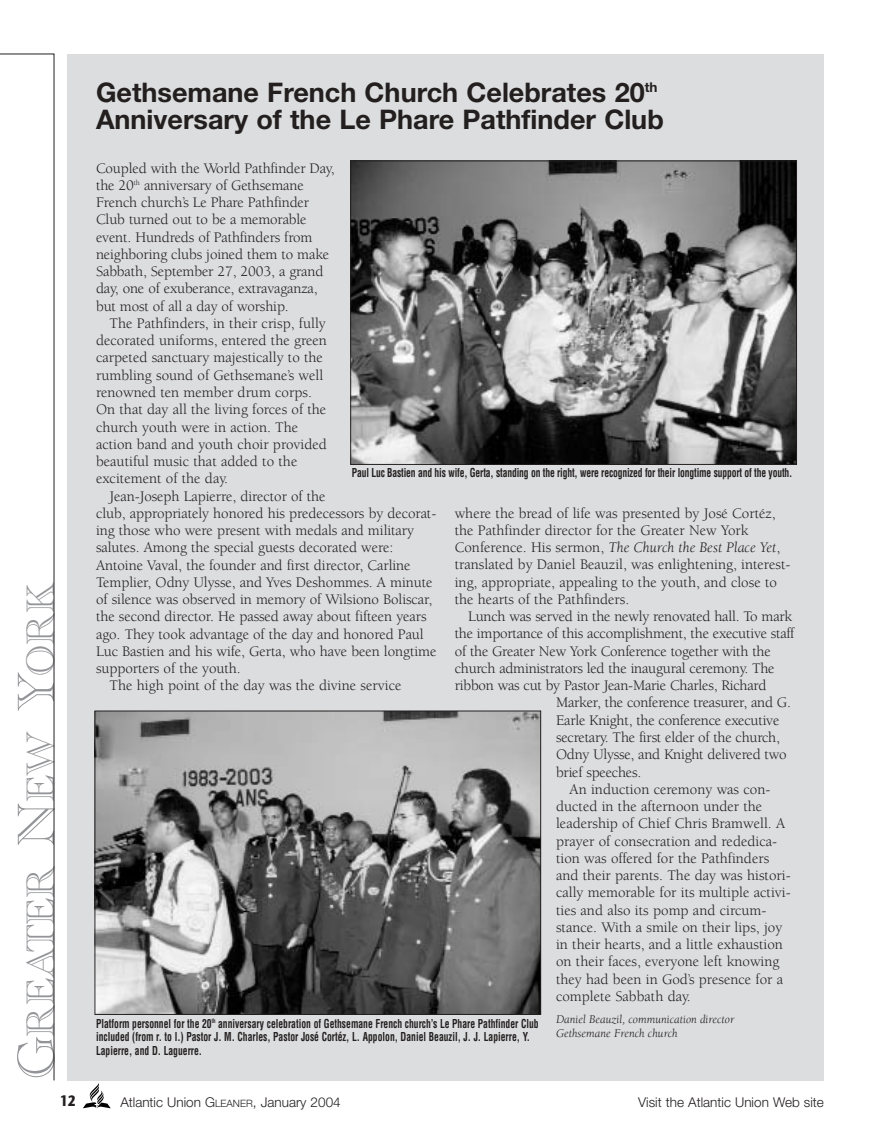
<style>
.page{position:relative;width:878px;height:1148px;background:#fff}
.page>*{position:absolute;margin:0;border:0;box-sizing:border-box;transform-origin:0 0}
.t1{font:40.5px "Academy Engraved Plain";color:#939497}
.t2{font:700 27px/27px "Helvetica Neue";color:#231f1f}
.t3{font:15px/17.2px "Berkeley";letter-spacing:-.005em;color:#231f1f}
.t4{font:700 15px "Stone Sans";color:#231f1f;scale:.8 1}
.t5{font:300 13.5px "Helvetica Neue";color:#231f1f}
.t6{font:700 condensed 12px/13.5px "Helvetica";color:#231f1f;scale:.8 1}
.t7{font:italic 12px/13.5px "Berkeley";color:#231f1f}
.s1{font-size:54px}
.s2{font-style:italic}
.s3{font-size:10.2px}
</style>
<div class="page">
<div style="left:68px;top:54px;width:756px;height:1026px;background:#dcdddf"></div>
<svg style="left:83px;top:1083px;width:28px;height:25px"></svg>
<svg style="left:1px;top:53px;width:54px;height:1028px"></svg>
<img style="left:96px;top:712px;width:443px;height:300px">
<div style="left:94px;top:710px;width:447px;height:304px;border:1px solid #231f1f"></div>
<img style="left:352px;top:162px;width:442px;height:301px">
<div style="left:350px;top:160px;width:446px;height:305px;border:1px solid #231f1f"></div>
<h1 class="t1" style="left:26px;top:1078px;width:498px;rotate:-90deg"><span class="s1">G</span>REATER <span class="s1">N</span>EW <span class="s1">Y</span>ORK</h1>
<h2 class="t2" style="left:96px;top:81px;width:569px">Gethsemane French Church Celebrates 20<sup>th<br></sup>Anniversary of the Le Phare Pathfinder Club</h2>
<p class="t3" style="left:96px;top:161px;width:240px">Coupled with the World Pathfinder Day, the 20<sup>th</sup> anniversary of Gethsemane French church’s Le Phare Pathfinder Club turned out to be a memorable event. Hundreds of Pathfinders from neighboring clubs joined them to make Sabbath, September 27, 2003, a grand day, one of exuberance, extravaganza, but most of all a day of worship.</p>
<p class="t3" style="left:96px;top:316px;width:232px;text-indent:14px">The Pathfinders, in their crisp, fully decorated uniforms, entered the green carpeted sanctuary majestically to the rumbling sound of Gethsemane’s well renowned ten member drum corps.<br>On that day all the living forces of the church youth were in action. The action band and youth choir provided beautiful music that added to the excitement of the day.</p>
<p class="t3" style="left:110px;top:488px;width:217px">Jean-Joseph Lapierre, director of the</p>
<p class="t3" style="left:96px;top:506px;width:342px">club, appropriately honored his predecessors by decorat-</p>
<p class="t3" style="left:96px;top:523px;width:320px">ing those who were present with medals and military</p>
<p class="t3" style="left:96px;top:540px;width:299px">salutes. Among the special guests decorated were:</p>
<p class="t3" style="left:96px;top:557px;width:316px">Antoine Vaval, the founder and first director, Carline</p>
<p class="t3" style="left:96px;top:575px;width:338px">Templier, Odny Ulysse, and Yves Deshommes. A minute</p>
<p class="t3" style="left:96px;top:592px;width:338px">of silence was observed in memory of Wilsiono Boliscar,</p>
<p class="t3" style="left:96px;top:609px;width:332px">the second director. He passed away about fifteen years</p>
<p class="t3" style="left:96px;top:626px;width:329px">ago. They took advantage of the day and honored Paul</p>
<p class="t3" style="left:96px;top:644px;width:342px">Luc Bastien and his wife, Gerta, who have been longtime</p>
<p class="t3" style="left:96px;top:661px;width:146px">supporters of the youth.</p>
<p class="t3" style="left:110px;top:678px;width:293px">The high point of the day was the divine service</p>
<p class="t6" style="left:352px;top:467px;width:552px">Paul Luc Bastien and his wife, Gerta, standing on the right, were recognized for their longtime support of the youth.</p>
<p class="t3" style="left:454px;top:505px;width:337px">where the bread of life was presented by José Cortéz, the Pathfinder director for the Greater New York Conference. His sermon, <span class="s2">The Church the Best Place Yet</span>, translated by Daniel Beauzil, was enlightening, interest&shy;ing, appropriate, appealing to the youth, and close to the hearts of the Pathfinders.</p>
<p class="t3" style="left:468px;top:609px;width:325px">Lunch was served in the newly renovated hall. To mark</p>
<p class="t3" style="left:454px;top:626px;width:341px">the importance of this accomplishment, the executive staff</p>
<p class="t3" style="left:454px;top:643px;width:317px">of the Greater New York Conference together with the</p>
<p class="t3" style="left:454px;top:661px;width:321px">church administrators led the inaugural ceremony. The</p>
<p class="t3" style="left:454px;top:678px;width:313px">ribbon was cut by Pastor Jean-Marie Charles, Richard</p>
<p class="t3" style="left:556px;top:695px;width:236px">Marker, the conference treasurer, and G.</p>
<p class="t3" style="left:556px;top:712px;width:225px">Earle Knight, the conference executive</p>
<p class="t3" style="left:556px;top:730px;width:225px">secretary. The first elder of the church,</p>
<p class="t3" style="left:556px;top:747px;width:232px">Odny Ulysse, and Knight delivered two</p>
<p class="t3" style="left:556px;top:764px;width:87px">brief speeches.</p>
<p class="t3" style="left:569px;top:781px;width:202px">An induction ceremony was con-</p>
<p class="t3" style="left:556px;top:799px;width:208px">ducted in the afternoon under the</p>
<p class="t3" style="left:556px;top:816px;width:231px">leadership of Chief Chris Bramwell. A</p>
<p class="t3" style="left:556px;top:833px;width:223px">prayer of consecration and rededica-</p>
<p class="t3" style="left:556px;top:850px;width:215px">tion was offered for the Pathfinders</p>
<p class="t3" style="left:556px;top:868px;width:236px">and their parents. The day was histori-</p>
<p class="t3" style="left:556px;top:885px;width:236px">cally memorable for its multiple activi-</p>
<p class="t3" style="left:556px;top:902px;width:212px">ties and also its pomp and circum-</p>
<p class="t3" style="left:556px;top:919px;width:228px">stance. With a smile on their lips, joy</p>
<p class="t3" style="left:556px;top:937px;width:228px">in their hearts, and a little exhaustion</p>
<p class="t3" style="left:556px;top:954px;width:225px">on their faces, everyone left knowing</p>
<p class="t3" style="left:556px;top:971px;width:228px">they had been in God’s presence for a</p>
<p class="t3" style="left:556px;top:988px;width:136px">complete Sabbath day.</p>
<p class="t7" style="left:556px;top:1013px;width:180px">Daniel Beauzil, communication director<br>Gethsemane French church</p>
<p class="t6" style="left:96px;top:1017px;width:554px">Platform personnel for the 20<sup>th</sup> anniversary celebration of Gethsemane French church’s Le Phare Pathfinder Club included (from r. to l.) Pastor J. M. Charles, Pastor José Cortéz, L. Appolon, Daniel Beauzil, J. J. Lapierre, Y.<br>Lapierre, and D. Laguerre.</p>
<p class="t4" style="left:60px;top:1094px;width:20px">12</p>
<p class="t5" style="left:120px;top:1097px;width:222px">Atlantic Union G<span class="s3">LEANER</span>, January 2004</p>
<p class="t5" style="left:638px;top:1097px;width:187px">Visit the Atlantic Union Web site</p>
</div>
